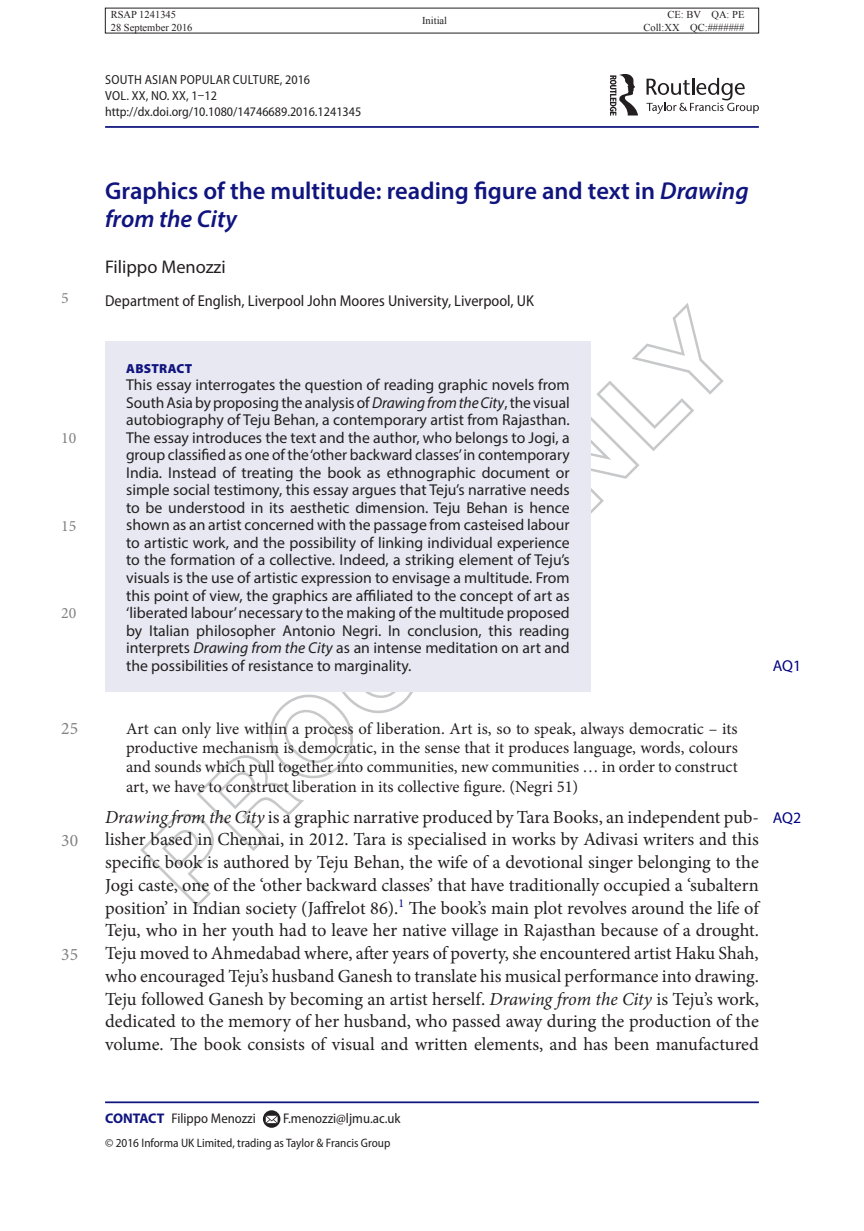
<style>
.page{position:relative;width:864px;height:1231px;background:#fff}
.page>*{position:absolute;margin:0;border:0;box-sizing:border-box;transform-origin:0 0}
.t1{font:600 24.5px/28px "Myriad Pro";color:#10147e}
.t2{font:18.38px/22.8px "Minion Pro";color:#231f20;text-align:justify}
.t3{font:18.38px "Myriad Pro";color:#231f20}
.t4{font:17.5px "Minion Pro";color:#818180}
.t5{font:16.62px/19.2px "Minion Pro";color:#231f20;text-align:justify}
.t6{font:15.75px/17.5px "Myriad Pro";color:#231f20;text-align:justify}
.t7{font:semi-condensed 15.75px "Myriad Pro";color:#231f20}
.t8{font:15.75px "Minion Pro";color:#818180}
.t9{font:15.75px "Myriad Pro";letter-spacing:-.01em;color:#000080}
.t10{font:semi-condensed 14px "Myriad Pro";color:#231f20}
.t11{font:semi-condensed 13.12px/15.8px "Myriad Pro";color:#231f20}
.t12{font:900 13.12px "Myriad Pro";letter-spacing:.02em;color:#10147e}
.t13{font:semi-condensed 12.25px "Myriad Pro";color:#231f20}
.t14{font:10.5px/12.6px "Times New Roman";color:#231f20}
.s1{font-style:italic}
.s2{font-weight:700;font-stretch:normal;color:#10147e}
</style>
<div class="page">
<svg style="left:140px;top:692px;width:273px;height:215px"></svg>
<svg style="left:476px;top:303px;width:247px;height:268px"></svg>
<hr style="left:105px;top:126px;width:653px;height:2px;background:#10147e">
<div style="left:105px;top:342px;width:485px;height:350px;background:#e7e8f2"></div>
<hr style="left:105px;top:1101px;width:653px;height:2px;background:#10147e">
<svg style="left:263px;top:1110px;width:17px;height:17px"></svg>
<svg style="left:266px;top:1115px;width:11px;height:7px"></svg>
<svg style="left:646px;top:78px;width:112px;height:36px"></svg>
<svg style="left:609px;top:74px;width:28px;height:42px"></svg>
<p class="t8" style="left:61px;top:288px;width:9px">5</p>
<p class="t8" style="left:61px;top:427px;width:17px">10</p>
<p class="t8" style="left:61px;top:515px;width:17px">15</p>
<p class="t8" style="left:61px;top:602px;width:17px">20</p>
<p class="t4" style="left:61px;top:716px;width:18px">25</p>
<p class="t4" style="left:61px;top:828px;width:18px">30</p>
<p class="t4" style="left:61px;top:942px;width:18px">35</p>
<p class="t14" style="left:111px;top:8px;width:83px">RSAP 1241345<br>28 September 2016</p>
<p class="t14" style="left:422px;top:14px;width:27px">Initial</p>
<p class="t14" style="left:643px;top:8px;width:102px;text-align:right">CE: BV QA: PE<br>Coll:XX QC:#######</p>
<p class="t11" style="left:105px;top:72px;width:257px">South Asian Popular Culture, 2016<br>VOL. XX, NO. XX, 1–12 http://dx.doi.org/10.1080/14746689.2016.1241345</p>
<h1 class="t1" style="left:105px;top:177px;width:645px">Graphics of the multitude: reading figure and text in <span class="s1">Drawing from the City</span></h1>
<p class="t3" style="left:105px;top:256px;width:122px">Filippo Menozzi</p>
<p class="t7" style="left:105px;top:292px;width:430px">Department of English, Liverpool John Moores University, Liverpool, UK</p>
<p class="t12" style="left:126px;top:361px;width:68px">ABSTRACT</p>
<p class="t6" style="left:126px;top:376px;width:445px">This essay interrogates the question of reading graphic novels from South Asia by proposing the analysis of <span class="s1">Drawing from the City</span>, the visual autobiography of Teju Behan, a contemporary artist from Rajasthan.<br>The essay introduces the text and the author, who belongs to Jogi, a group classified as one of the ‘other backward classes’ in contemporary India. Instead of treating the book as ethnographic document or simple social testimony, this essay argues that Teju’s narrative needs to be understood in its aesthetic dimension. Teju Behan is hence shown as an artist concerned with the passage from casteised labour to artistic work, and the possibility of linking individual experience to the formation of a collective. Indeed, a striking element of Teju’s visuals is the use of artistic expression to envisage a multitude. From this point of view, the graphics are affiliated to the concept of art as ‘liberated labour’ necessary to the making of the multitude proposed by Italian philosopher Antonio Negri. In conclusion, this reading interprets <span class="s1">Drawing from the City</span> as an intense meditation on art and the possibilities of resistance to marginality.</p>
<p class="t9" style="left:772px;top:656px;width:30px">AQ1</p>
<p class="t5" style="left:126px;top:718px;width:613px">Art can only live within a process of liberation. Art is, so to speak, always democratic – its productive mechanism is democratic, in the sense that it produces language, words, colours and sounds which pull together into communities, new communities … in order to construct art, we have to construct liberation in its collective figure. (Negri 51)</p>
<p class="t2" style="left:105px;top:805px;width:655px"><span class="s1">Drawing from the City</span> is a graphic narrative produced by Tara Books, an independent pub&shy;lisher based in Chennai, in 2012. Tara is specialised in works by Adivasi writers and this specific book is authored by Teju Behan, the wife of a devotional singer belonging to the Jogi caste, one of the ‘other backward classes’ that have traditionally occupied a ‘subaltern position’ in Indian society (Jaffrelot 86).<sup>1</sup> The book’s main plot revolves around the life of Teju, who in her youth had to leave her native village in Rajasthan because of a drought.<br>Teju moved to Ahmedabad where, after years of poverty, she encountered artist Haku Shah, who encouraged Teju’s husband Ganesh to translate his musical performance into drawing.<br>Teju followed Ganesh by becoming an artist herself. <span class="s1">Drawing from the City</span> is Teju’s work, dedicated to the memory of her husband, who passed away during the production of the volume. The book consists of visual and written elements, and has been manufactured</p>
<p class="t9" style="left:772px;top:808px;width:30px">AQ2</p>
<p class="t10" style="left:105px;top:1110px;width:152px"><span class="s2">CONTACT</span> Filippo Menozzi</p>
<p class="t10" style="left:283px;top:1110px;width:119px">F.menozzi@ljmu.ac.uk</p>
<p class="t13" style="left:105px;top:1136px;width:286px">© 2016 Informa UK Limited, trading as Taylor &amp; Francis Group</p>
</div>
